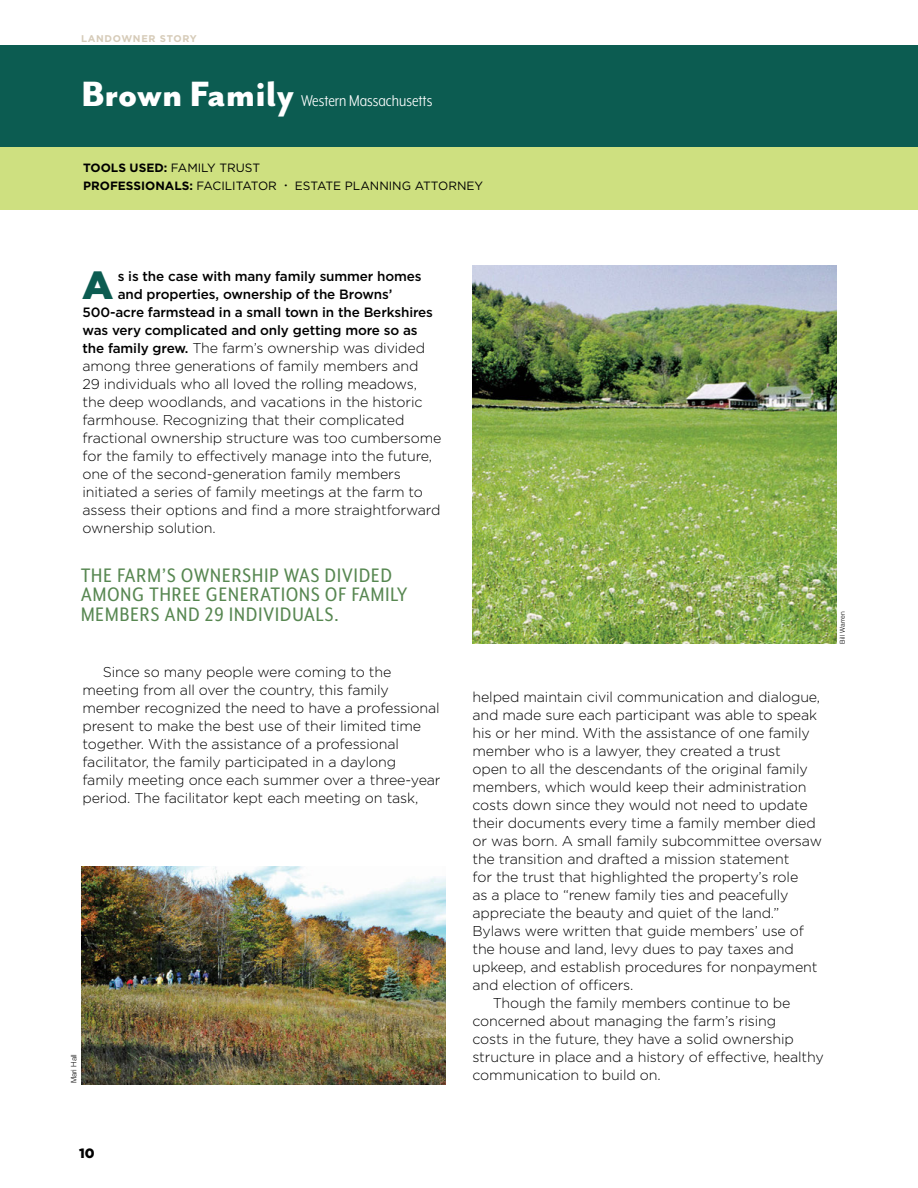
<style>
.page{position:relative;width:918px;height:1188px;background:#fff}
.page>*{position:absolute;margin:0;border:0;box-sizing:border-box;transform-origin:0 0}
.t1{font:800 40.5px "Mr Eaves San OT";color:#fff}
.t2{font:900 39.15px "Gotham";color:#0c5c51}
.t3{font:22.5px/19.5px "Mr Eaves XL Mod Nar OT";letter-spacing:.05em;color:#578751}
.t4{font:18px "Mr Eaves XL Mod Nar OT";color:#fff}
.t5{font:300 14.25px/18px "Gotham";letter-spacing:-.01em;color:#000}
.t6{font:500 13.5px "Gotham";letter-spacing:-.01em;color:#000}
.t7{font:900 13.5px "Gotham";color:#000}
.t8{font:12px/18px "Gotham";color:#000}
.t9{font:700 9.75px "Gotham";letter-spacing:.07em;color:#d6cbb8}
.t10{font:300 7.5px "Helvetica LT Std";color:#000}
.t11{font:300 6.75px "Helvetica LT Std";color:#000}
.s1{font-weight:700}
.s2{font-size:7.5px}
.s3{font-weight:500;font-size:13.5px}
</style>
<div class="page">
<img style="left:81px;top:866px;width:365px;height:218px">
<img style="left:472px;top:266px;width:365px;height:378px">
<div style="left:0;top:45px;width:918px;height:102px;background:#0c5c51"></div>
<div style="left:0;top:147px;width:918px;height:63px;background:#cee080"></div>
<p class="t9" style="left:81px;top:32px;width:117px">LANDOWNER STORY</p>
<h1 class="t1" style="left:81px;top:72px;width:214px">Brown Family</h1>
<p class="t4" style="left:301px;top:92px;width:133px">Western Massachusetts</p>
<p class="t8" style="left:83px;top:158px;width:402px"><span class="s1">TOOLS USED:</span> FAMILY TRUST<br><span class="s1">PROFESSIONALS:</span> FACILITATOR <span class="s2">•</span> ESTATE PLANNING ATTORNEY</p>
<h2 class="t2" style="left:82px;top:258px;width:33px">A</h2>
<p class="t6" style="left:118px;top:267px;width:305px">s is the case with many family summer homes</p>
<p class="t6" style="left:118px;top:285px;width:276px">and properties, ownership of the Browns’</p>
<p class="t6" style="left:83px;top:303px;width:352px">500-acre farmstead in a small town in the Berkshires</p>
<p class="t6" style="left:83px;top:321px;width:337px">was very complicated and only getting more so as</p>
<p class="t5" style="left:83px;top:338px;width:360px"><span class="s3">the family grew.</span> The farm’s ownership was divided among three generations of family members and<br>29 individuals who all loved the rolling meadows, the deep woodlands, and vacations in the historic farmhouse. Recognizing that their complicated fractional ownership structure was too cumbersome for the family to effectively manage into the future, one of the second-generation family members initiated a series of family meetings at the farm to assess their options and find a more straightforward ownership solution.</p>
<h3 class="t3" style="left:81px;top:565px;width:328px">THE FARM’S OWNERSHIP WAS DIVIDED<br>AMONG THREE GENERATIONS OF FAMILY<br>MEMBERS AND 29 INDIVIDUALS.</h3>
<p class="t5" style="left:83px;top:662px;width:360px;text-indent:20px">Since so many people were coming to the meeting from all over the country, this family member recognized the need to have a professional present to make the best use of their limited time together. With the assistance of a professional facilitator, the family participated in a daylong family meeting once each summer over a three-year period. The facilitator kept each meeting on task,</p>
<p class="t10" style="left:69px;top:1083px;width:31px;rotate:-90deg">Mari Hall</p>
<p class="t7" style="left:79px;top:1143px;width:17px">10</p>
<p class="t11" style="left:838px;top:644px;width:34px;rotate:-90deg">Bill Warren</p>
<p class="t5" style="left:473px;top:687px;width:349px">helped maintain civil communication and dialogue,</p>
<p class="t5" style="left:473px;top:705px;width:346px">and made sure each participant was able to speak</p>
<p class="t5" style="left:473px;top:723px;width:339px">his or her mind. With the assistance of one family</p>
<p class="t5" style="left:473px;top:741px;width:310px">member who is a lawyer, they created a trust</p>
<p class="t5" style="left:473px;top:759px;width:337px">open to all the descendants of the original family</p>
<p class="t5" style="left:473px;top:777px;width:336px">members, which would keep their administration</p>
<p class="t5" style="left:473px;top:795px;width:337px">costs down since they would not need to update</p>
<p class="t5" style="left:473px;top:813px;width:345px">their documents every time a family member died</p>
<p class="t5" style="left:473px;top:831px;width:351px">or was born. A small family subcommittee oversaw</p>
<p class="t5" style="left:473px;top:849px;width:318px">the transition and drafted a mission statement</p>
<p class="t5" style="left:473px;top:867px;width:327px">for the trust that highlighted the property’s role</p>
<p class="t5" style="left:473px;top:885px;width:318px">as a place to “renew family ties and peacefully</p>
<p class="t5" style="left:473px;top:903px;width:308px">appreciate the beauty and quiet of the land.”</p>
<p class="t5" style="left:473px;top:921px;width:333px">Bylaws were written that guide members’ use of</p>
<p class="t5" style="left:473px;top:939px;width:323px">the house and land, levy dues to pay taxes and</p>
<p class="t5" style="left:473px;top:957px;width:346px">upkeep, and establish procedures for nonpayment</p>
<p class="t5" style="left:473px;top:975px;width:163px">and election of officers.</p>
<p class="t5" style="left:493px;top:993px;width:299px">Though the family members continue to be</p>
<p class="t5" style="left:473px;top:1011px;width:305px">concerned about managing the farm’s rising</p>
<p class="t5" style="left:473px;top:1029px;width:323px">costs in the future, they have a solid ownership</p>
<p class="t5" style="left:473px;top:1047px;width:353px">structure in place and a history of effective, healthy</p>
<p class="t5" style="left:473px;top:1065px;width:190px">communication to build on.</p>
</div>
